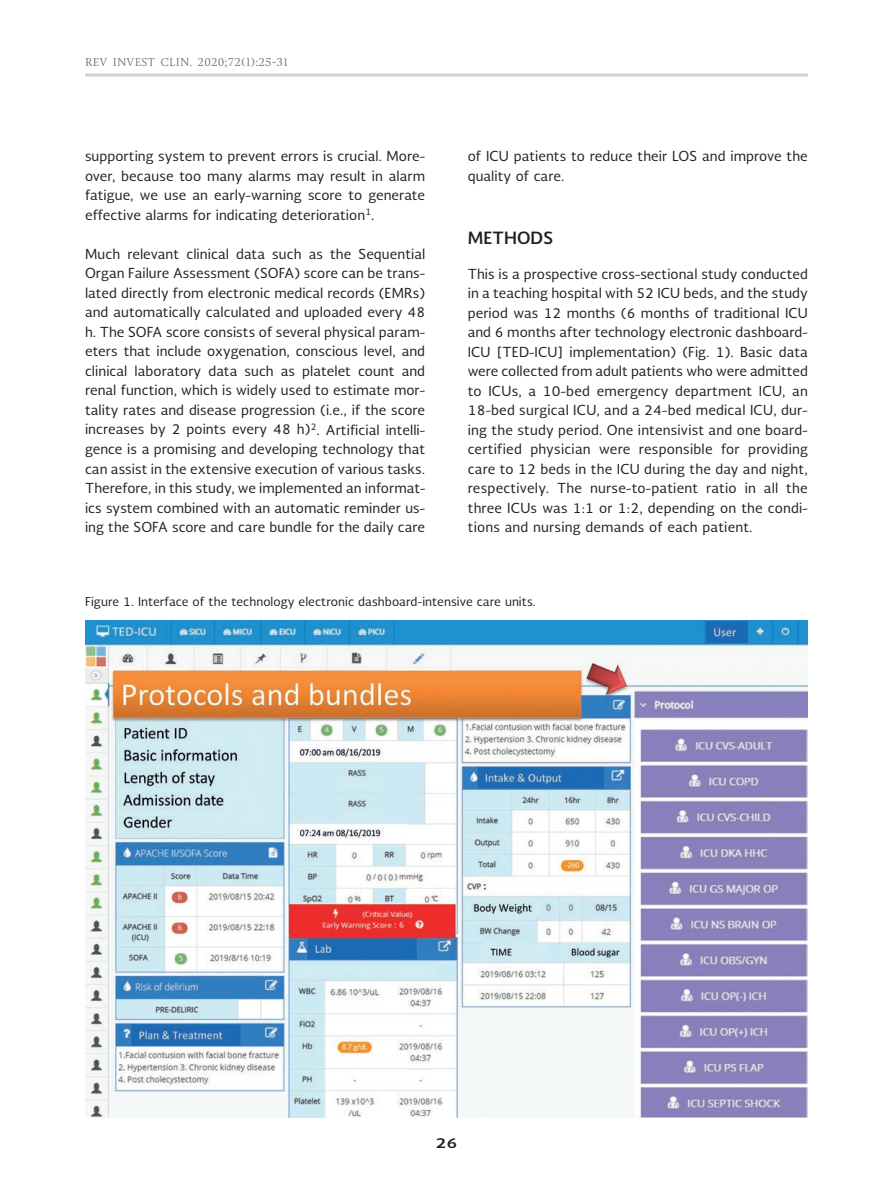
<style>
.page{position:relative;width:893px;height:1191px;background:#fff}
.page>*{position:absolute;margin:0;border:0;box-sizing:border-box;transform-origin:0 0}
.t1{font:700 16.5px "Soberana Sans";letter-spacing:.005em;color:#231f20}
.t2{font:13.5px/19.5px "Soberana Sans";letter-spacing:.005em;color:#231f20;text-align:justify}
.t3{font:700 13.5px "Soberana Sans";color:#231f20;scale:1.25 1}
.t4{font:12px "Soberana Sans";letter-spacing:.005em;color:#231f20}
.t5{font:10.5px "Soberana Titular";letter-spacing:.02em;color:#6c6d70}
</style>
<div class="page">
<hr style="left:85px;top:74px;width:723px;height:3px;background:#d1d2d4">
<img style="left:85px;top:620px;width:723px;height:497px">
<p class="t5" style="left:85px;top:56px;width:204px">REV INVEST CLIN. 2020;72(1):25-31</p>
<p class="t2" style="left:85px;top:146px;width:342px">supporting system to prevent errors is crucial. More&shy;over, because too many alarms may result in alarm fatigue, we use an early-warning score to generate effective alarms for indicating deterioration<sup>1</sup>.</p>
<p class="t2" style="left:85px;top:244px;width:342px">Much relevant clinical data such as the Sequential Organ Failure Assessment (SOFA) score can be trans&shy;lated directly from electronic medical records (EMRs) and automatically calculated and uploaded every 48 h. The SOFA score consists of several physical param&shy;eters that include oxygenation, conscious level, and clinical laboratory data such as platelet count and renal function, which is widely used to estimate mor&shy;tality rates and disease progression (i.e., if the score increases by 2 points every 48 h)<sup>2</sup>. Artificial intelli&shy;gence is a promising and developing technology that can assist in the extensive execution of various tasks.<br>Therefore, in this study, we implemented an informat&shy;ics system combined with an automatic reminder us&shy;ing the SOFA score and care bundle for the daily care</p>
<p class="t2" style="left:468px;top:146px;width:342px">of ICU patients to reduce their LOS and improve the quality of care.</p>
<p class="t1" style="left:468px;top:227px;width:87px">METHODS</p>
<p class="t2" style="left:468px;top:263px;width:342px">This is a prospective cross-sectional study conducted in a teaching hospital with 52 ICU beds, and the study period was 12 months (6 months of traditional ICU and 6 months after technology electronic dashboard-ICU [TED-ICU] implementation) (Fig. 1). Basic data were collected from adult patients who were admitted to ICUs, a 10-bed emergency department ICU, an 18-bed surgical ICU, and a 24-bed medical ICU, dur&shy;ing the study period. One intensivist and one board&shy;certified physician were responsible for providing care to 12 beds in the ICU during the day and night, respectively. The nurse-to-patient ratio in all the three ICUs was 1:1 or 1:2, depending on the condi&shy;tions and nursing demands of each patient.</p>
<p class="t4" style="left:85px;top:594px;width:452px">Figure 1. Interface of the technology electronic dashboard-intensive care units.</p>
<p class="t3" style="left:435px;top:1133px;width:19px">26</p>
</div>
